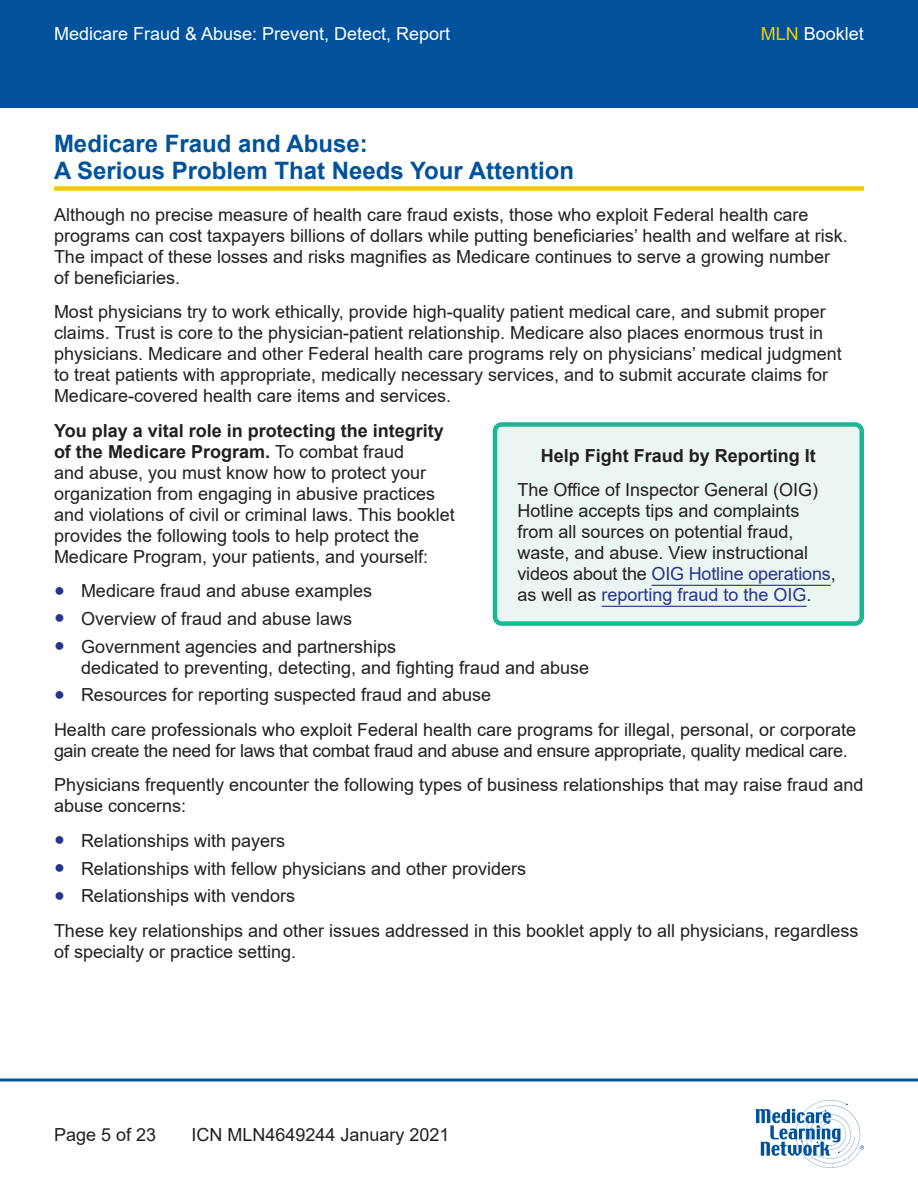
<style>
.page{position:relative;width:918px;height:1188px;background:#fff}
.page>*{position:absolute;margin:0;border:0;box-sizing:border-box;transform-origin:0 0}
.t1{font:700 24px/27px "Arial";color:#01529b}
.t2{font:18px/21px "Arial";color:#231f20}
.t3{font:18px "Arial";color:#fff}
.t4{font:700 18px "Arial";color:#231f20}
.s1{color:#f0cb02}
.s2{font-weight:700}
.s3{color:#25358f}
</style>
<div class="page">
<div style="left:0;top:0;width:918px;height:108px;background:#01529b"></div>
<svg style="left:0;top:1078px;width:918px;height:4px;background:#407db3"></svg>
<svg style="left:756px;top:1100px;width:108px;height:68px"></svg>
<div style="left:54px;top:186px;width:810px;height:5px;background:#f0cb02"></div>
<div style="left:495px;top:424px;width:367px;height:200px;background:#ebf5f1;border-radius:7px"></div>
<hr style="left:652px;top:585px;width:179px;height:1px;background:#25358f">
<hr style="left:602px;top:606px;width:205px;height:1px;background:#25358f">
<div style="left:493px;top:422px;width:371px;height:204px;border:4px solid #1ab892;border-radius:7px"></div>
<p class="t3" style="left:54px;top:21px;width:398px">Medicare Fraud &amp; Abuse: Prevent, Detect, Report</p>
<p class="t3" style="left:761px;top:21px;width:105px"><span class="s1">MLN</span> Booklet</p>
<h2 class="t1" style="left:54px;top:131px;width:522px">Medicare Fraud and Abuse:<br>A Serious Problem That Needs Your Attention</h2>
<p class="t2" style="left:54px;top:204px;width:795px">Although no precise measure of health care fraud exists, those who exploit Federal health care programs can cost taxpayers billions of dollars while putting beneficiaries’ health and welfare at risk.<br>The impact of these losses and risks magnifies as Medicare continues to serve a growing number of beneficiaries.</p>
<p class="t2" style="left:54px;top:301px;width:789px">Most physicians try to work ethically, provide high-quality patient medical care, and submit proper claims. Trust is core to the physician-patient relationship. Medicare also places enormous trust in physicians. Medicare and other Federal health care programs rely on physicians’ medical judgment to treat patients with appropriate, medically necessary services, and to submit accurate claims for Medicare-covered health care items and services.</p>
<p class="t2" style="left:54px;top:420px;width:402px"><span class="s2">You play a vital role in protecting the integrity of the Medicare Program.</span> To combat fraud<br>and abuse, you must know how to protect your organization from engaging in abusive practices and violations of civil or criminal laws. This booklet provides the following tools to help protect the Medicare Program, your patients, and yourself:</p>
<p class="t2" style="left:54px;top:580px;width:320px"><span class="s3">●</span> Medicare fraud and abuse examples</p>
<p class="t2" style="left:54px;top:608px;width:300px"><span class="s3">●</span> Overview of fraud and abuse laws</p>
<p class="t2" style="left:81px;top:636px;width:510px;text-indent:-27px"><span class="s3">●</span> Government agencies and partnerships<br>dedicated to preventing, detecting, and fighting fraud and abuse</p>
<p class="t2" style="left:54px;top:685px;width:439px"><span class="s3">●</span> Resources for reporting suspected fraud and abuse</p>
<p class="t4" style="left:541px;top:443px;width:277px">Help Fight Fraud by Reporting It</p>
<p class="t2" style="left:518px;top:479px;width:320px">The Office of Inspector General (OIG)<br>Hotline accepts tips and complaints from all sources on potential fraud, waste, and abuse. View instructional videos about the <span class="s3">OIG Hotline operations</span>, as well as <span class="s3">reporting fraud to the OIG</span>.</p>
<p class="t2" style="left:54px;top:719px;width:804px">Health care professionals who exploit Federal health care programs for illegal, personal, or corporate gain create the need for laws that combat fraud and abuse and ensure appropriate, quality medical care.</p>
<p class="t2" style="left:54px;top:775px;width:811px">Physicians frequently encounter the following types of business relationships that may raise fraud and abuse concerns:</p>
<p class="t2" style="left:54px;top:830px;width:233px"><span class="s3">●</span> Relationships with payers</p>
<p class="t2" style="left:54px;top:858px;width:474px"><span class="s3">●</span> Relationships with fellow physicians and other providers</p>
<p class="t2" style="left:54px;top:886px;width:243px"><span class="s3">●</span> Relationships with vendors</p>
<p class="t2" style="left:54px;top:920px;width:806px">These key relationships and other issues addressed in this booklet apply to all physicians, regardless of specialty or practice setting.</p>
<p class="t2" style="left:54px;top:1124px;width:104px">Page 5 of 23</p>
<p class="t2" style="left:192px;top:1124px;width:260px">ICN MLN4649244 January 2021</p>
</div>
